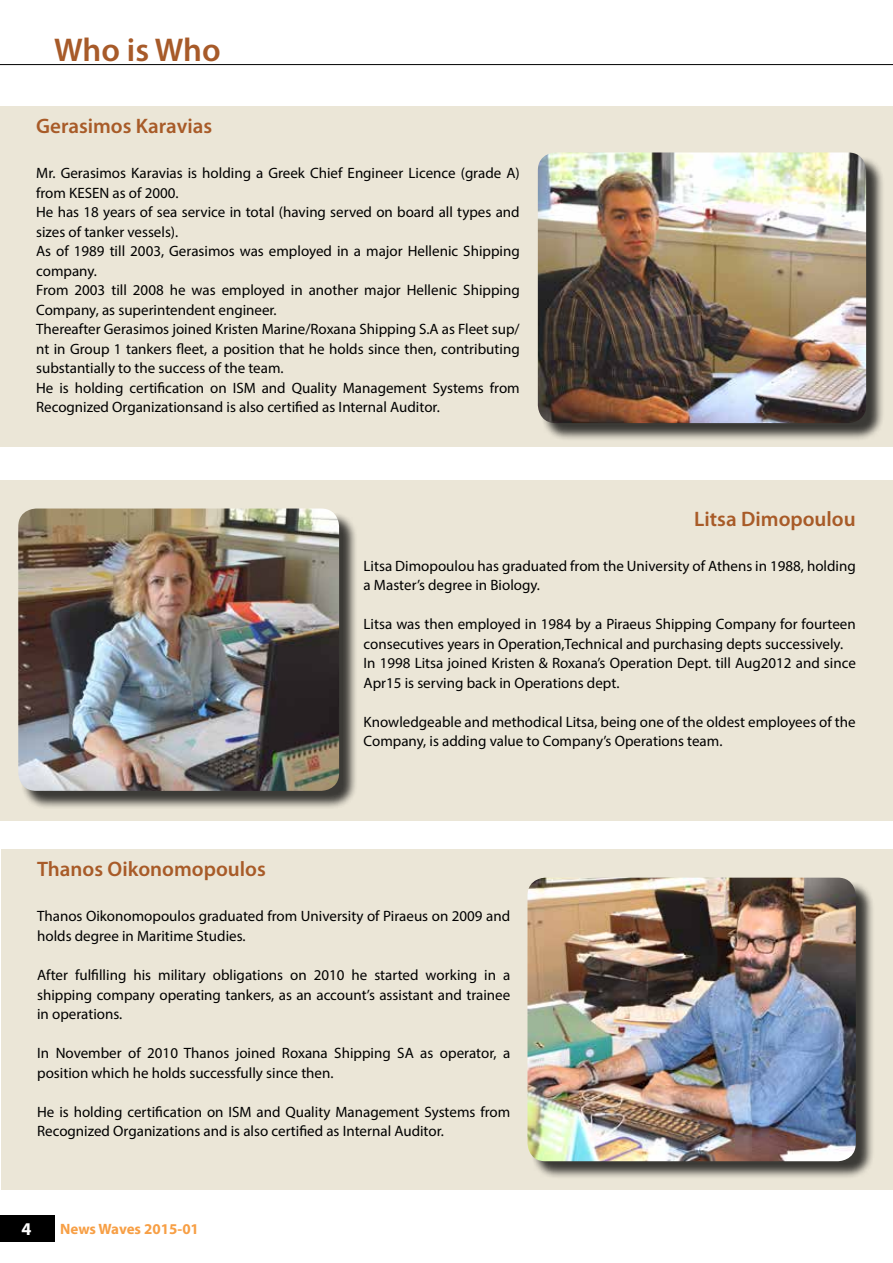
<style>
.page{position:relative;width:893px;height:1263px;background:#fff}
.page>*{position:absolute;margin:0;border:0;box-sizing:border-box;transform-origin:0 0}
.t1{font:600 33px "Myriad Pro";color:#a75a29}
.t2{font:600 21px "Myriad Pro";color:#a85b28}
.t3{font:700 18px "Myriad Pro";color:#fff}
.t4{font:15px/19.5px "Myriad Pro";color:#000}
.t5{font:700 15px "Myriad Pro";letter-spacing:-.005em;color:#f79f45}
</style>
<div class="page">
<div style="left:0;top:1215px;width:54px;height:26px;background:#000"></div>
<svg style="left:0;top:64px;width:893px;height:1px"></svg>
<div style="left:0;top:106px;width:893px;height:340px;background:#ebe6d7"></div>
<div style="left:0;top:480px;width:893px;height:340px;background:#ebe6d7"></div>
<div style="left:1px;top:849px;width:892px;height:340px;background:#ebe6d7"></div>
<div style="left:21px;top:511px;width:336px;height:298px;background:#000;opacity:.75"></div>
<img style="left:18px;top:508px;width:321px;height:283px">
<div style="left:530px;top:880px;width:344px;height:299px;background:#000;opacity:.75"></div>
<img style="left:527px;top:878px;width:329px;height:283px">
<div style="left:540px;top:155px;width:345px;height:286px;background:#000;opacity:.75"></div>
<img style="left:538px;top:152px;width:328px;height:271px">
<h1 class="t1" style="left:54px;top:29px;width:168px">Who is Who</h1>
<h2 class="t2" style="left:36px;top:113px;width:178px">Gerasimos Karavias</h2>
<p class="t4" style="left:36px;top:163px;width:485px">Mr. Gerasimos Karavias is holding a Greek Chief Engineer Licence (grade A) from KESEN as of 2000.<br>He has 18 years of sea service in total (having served on board all types and sizes of tanker vessels).<br>As of 1989 till 2003, Gerasimos was employed in a major Hellenic Shipping company.<br>From 2003 till 2008 he was employed in another major Hellenic Shipping Company, as superintendent engineer.<br>Thereafter Gerasimos joined Kristen Marine/Roxana Shipping S.A as Fleet sup/ nt in Group 1 tankers fleet, a position that he holds since then, contributing substantially to the success of the team.<br>He is holding certification on ISM and Quality Management Systems from Recognized Organizationsand is also certified as Internal Auditor.</p>
<h2 class="t2" style="left:694px;top:505px;width:163px">Litsa Dimopoulou</h2>
<p class="t4" style="left:364px;top:555px;width:494px">Litsa Dimopoulou has graduated from the University of Athens in 1988, holding a Master’s degree in Biology.</p>
<p class="t4" style="left:364px;top:614px;width:494px">Litsa was then employed in 1984 by a Piraeus Shipping Company for fourteen consecutives years in Operation,Technical and purchasing depts successively.<br>In 1998 Litsa joined Kristen &amp; Roxana’s Operation Dept. till Aug2012 and since Apr15 is serving back in Operations dept.</p>
<p class="t4" style="left:364px;top:711px;width:494px">Knowledgeable and methodical Litsa, being one of the oldest employees of the<br>Company, is adding value to Company’s Operations team.</p>
<h2 class="t2" style="left:37px;top:856px;width:230px">Thanos Oikonomopoulos</h2>
<p class="t4" style="left:37px;top:906px;width:475px">Thanos Oikonomopoulos graduated from University of Piraeus on 2009 and holds degree in Maritime Studies.</p>
<p class="t4" style="left:37px;top:965px;width:475px;text-align:justify">After fulfilling his military obligations on 2010 he started working in a shipping company operating tankers, as an account’s assistant and trainee in operations.</p>
<p class="t4" style="left:37px;top:1043px;width:475px">In November of 2010 Thanos joined Roxana Shipping SA as operator, a position which he holds successfully since then.</p>
<p class="t4" style="left:37px;top:1101px;width:475px">He is holding certification on ISM and Quality Management Systems from<br>Recognized Organizations and is also certified as Internal Auditor.</p>
<p class="t3" style="left:22px;top:1217px;width:11px">4</p>
<p class="t5" style="left:60px;top:1219px;width:140px">News Waves 2015-01</p>
</div>
